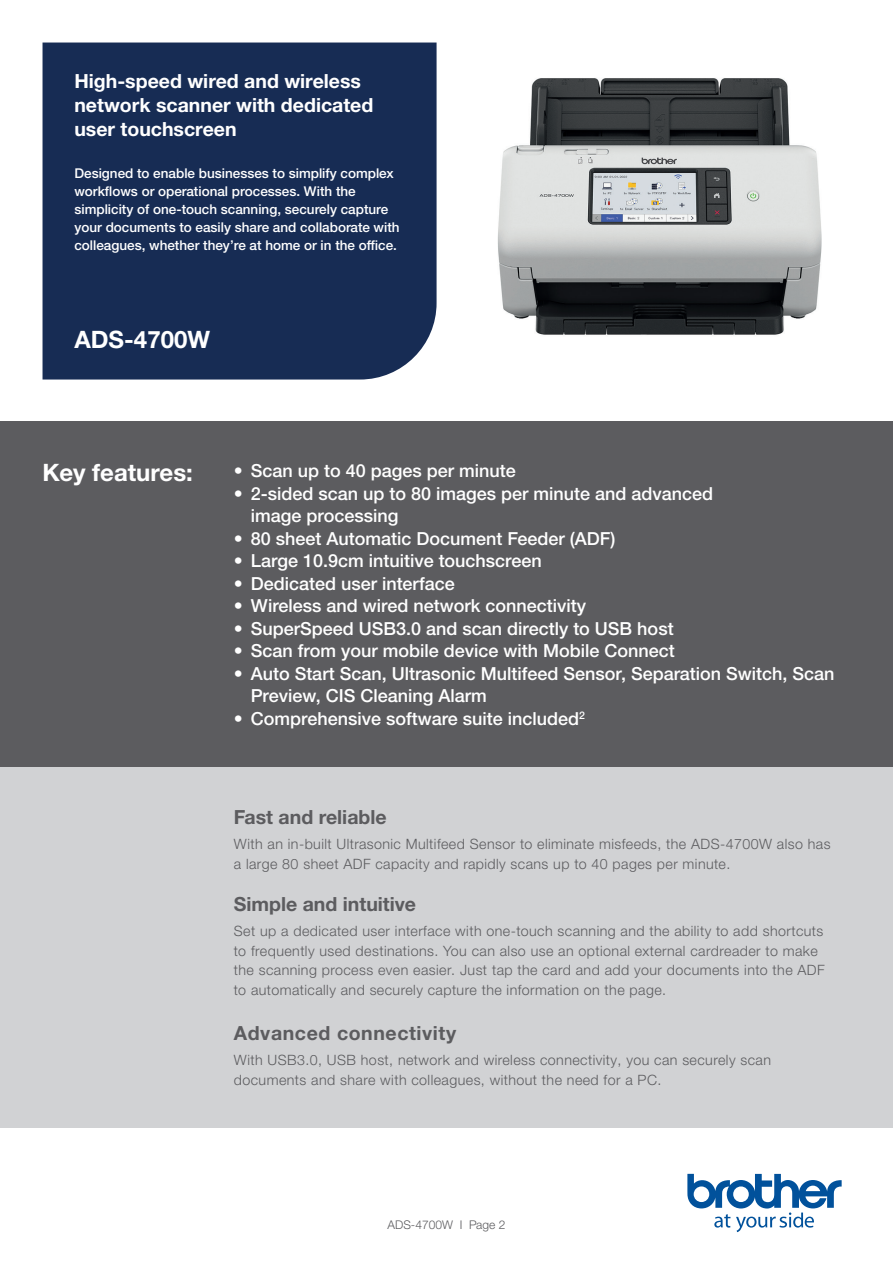
<style>
.page{position:relative;width:893px;height:1263px;background:#fff}
.page>*{position:absolute;margin:0;border:0;box-sizing:border-box;transform-origin:0 0}
.t1{font:700 24px "Helvetica Neue LTW1 G";color:#fff}
.t2{font:700 19.5px/24px "Helvetica Neue LTW1 G";color:#fff}
.Body{font:700 19.5px "Helvetica Neue LTW1 G";color:#5c5c5f}
.Body-2{font:700 19.5px "Helvetica Neue LTW1 G";letter-spacing:.03em;color:#5c5c5f}
.t3{font:500 18px/22.5px "Helvetica Neue LTW1 G";color:#fff}
.Body-3{font:300 14.25px/19.5px "Helvetica Neue LTW1 G";letter-spacing:.03em;color:#5c5c5f}
.t4{font:500 13.5px/18px "Helvetica Neue LTW1 G";color:#fff}
.Body-4{font:300 12px "Helvetica Neue LTW1 G";color:#5c5c5f}
</style>
<div class="page">
<div style="left:0;top:767px;width:893px;height:360px;background:#d1d2d4"></div>
<img style="left:356px;top:42px;width:537px;height:380px">
<svg style="left:687px;top:1174px;width:155px;height:58px"></svg>
<div style="left:43px;top:43px;width:394px;height:336px;background:#172c54"></div>
<div style="left:0;top:422px;width:893px;height:345px;background:#5c5c5f"></div>
<p class="t2" style="left:74px;top:69px;width:300px">High-speed wired and wireless network scanner with dedicated</p>
<p class="t2" style="left:74px;top:117px;width:164px">user touchscreen</p>
<p class="t4" style="left:74px;top:164px;width:327px">Designed to enable businesses to simplify complex workflows or operational processes. With the simplicity of one-touch scanning, securely capture your documents to easily share and collaborate with colleagues, whether they’re at home or in the office.</p>
<p class="t1" style="left:74px;top:324px;width:137px">ADS-4700W</p>
<p class="t1" style="left:43px;top:458px;width:152px">Key features:</p>
<p class="t3" style="left:234px;top:459px;width:283px">• Scan up to 40 pages per minute</p>
<p class="t3" style="left:251px;top:482px;width:464px;text-indent:-17px">• 2-sided scan up to 80 images per minute and advanced image processing</p>
<p class="t3" style="left:234px;top:527px;width:383px">• 80 sheet Automatic Document Feeder (ADF)</p>
<p class="t3" style="left:234px;top:549px;width:309px">• Large 10.9cm intuitive touchscreen</p>
<p class="t3" style="left:234px;top:572px;width:222px">• Dedicated user interface</p>
<p class="t3" style="left:234px;top:594px;width:354px">• Wireless and wired network connectivity</p>
<p class="t3" style="left:234px;top:617px;width:441px">• SuperSpeed USB3.0 and scan directly to USB host</p>
<p class="t3" style="left:234px;top:639px;width:442px">• Scan from your mobile device with Mobile Connect</p>
<p class="t3" style="left:251px;top:662px;width:585px;text-indent:-17px">• Auto Start Scan, Ultrasonic Multifeed Sensor, Separation Switch, Scan<br>Preview, CIS Cleaning Alarm</p>
<p class="t3" style="left:234px;top:707px;width:353px">• Comprehensive software suite included<sup>2</sup></p>
<p class="Body" style="left:234px;top:805px;width:154px">Fast and reliable</p>
<p class="Body-3" style="left:234px;top:834px;width:598px">With an in-built Ultrasonic Multifeed Sensor to eliminate misfeeds, the ADS-4700W also has</p>
<p class="Body-3" style="left:234px;top:854px;width:498px">a large 80 sheet ADF capacity and rapidly scans up to 40 pages per minute.</p>
<p class="Body" style="left:234px;top:892px;width:184px">Simple and intuitive</p>
<p class="Body-3" style="left:234px;top:921px;width:592px">Set up a dedicated user interface with one-touch scanning and the ability to add shortcuts to frequently used destinations. You can also use an optional external cardreader to make the scanning process even easier. Just tap the card and add your documents into the ADF to automatically and securely capture the information on the page.</p>
<p class="Body-2" style="left:234px;top:1021px;width:224px">Advanced connectivity</p>
<p class="Body-3" style="left:234px;top:1050px;width:539px">With USB3.0, USB host, network and wireless connectivity, you can securely scan documents and share with colleagues, without the need for a PC.</p>
<p class="Body-4" style="left:388px;top:1217px;width:119px">ADS-4700W I Page 2</p>
</div>
